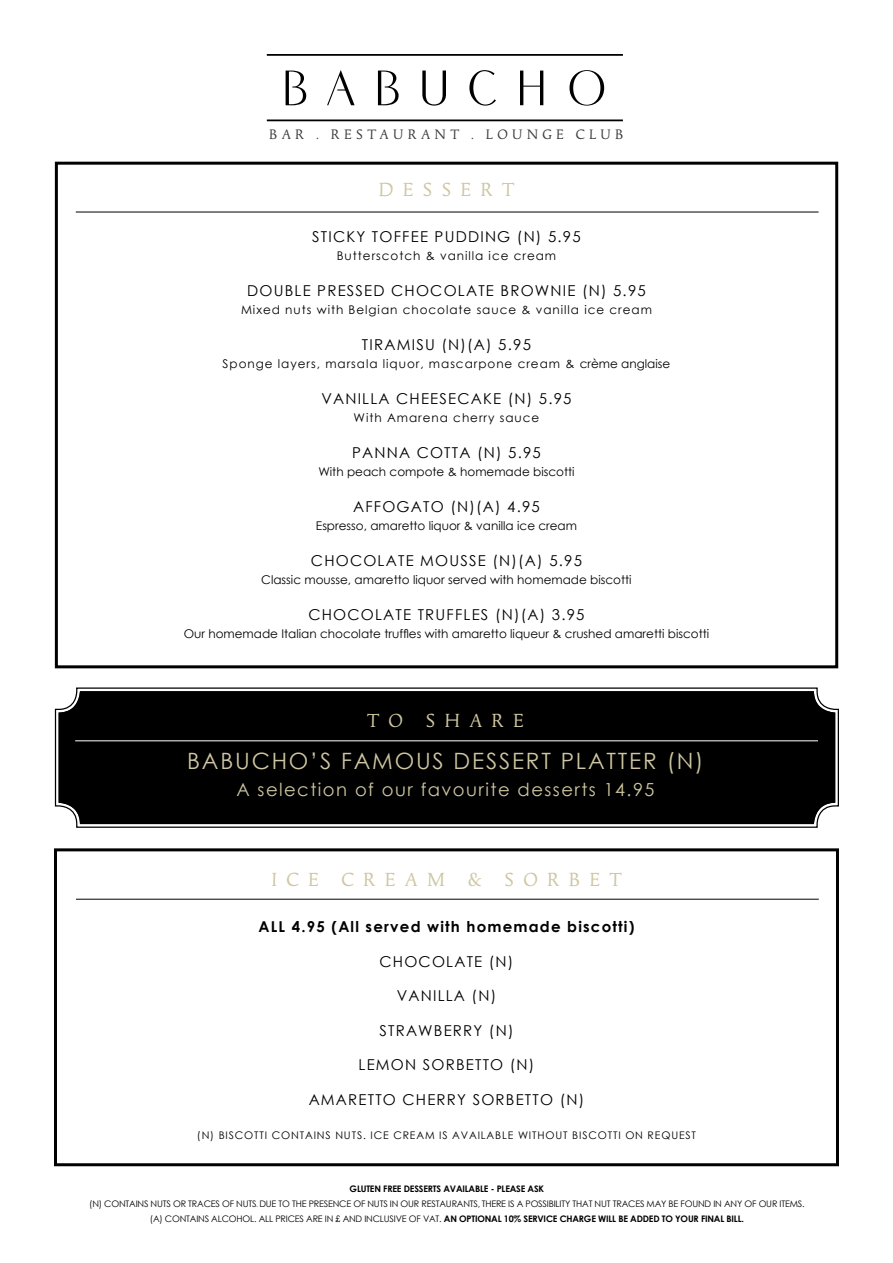
<style>
.page{position:relative;width:893px;height:1263px;background:#fff}
.page>*{position:absolute;margin:0;border:0;box-sizing:border-box;transform-origin:0 0}
.t1{font:22.5px "Century Gothic";letter-spacing:.08em;color:#cec7a1}
.t2{font:22.5px "Tallys";letter-spacing:.415em;color:#cec7a1}
.t3{font:18px "Century Gothic";letter-spacing:.08em;color:#cec7a1}
.t4{font:16.2px "Tallys";letter-spacing:.27em;color:#3c3c3b}
.t5{font:15px "Century Gothic";letter-spacing:.08em;color:#000}
.t6{font:700 15px "Century Gothic";letter-spacing:.08em;color:#000}
.t7{font:12px "Century Gothic";color:#000}
.t8{font:12px "Century Gothic";letter-spacing:.08em;color:#000}
.t9{font:10.5px "Century Gothic";letter-spacing:.08em;color:#000}
.t10{font:9px/15px "Century Gothic";letter-spacing:-.02em;color:#000;text-align:center}
.s1{font-weight:700}
.s2{font-family:"Tallys"}
</style>
<div class="page">
<svg style="left:286px;top:71px;width:20px;height:34px"></svg>
<svg style="left:327px;top:70px;width:28px;height:35px"></svg>
<svg style="left:378px;top:71px;width:21px;height:34px"></svg>
<svg style="left:422px;top:71px;width:24px;height:35px"></svg>
<svg style="left:469px;top:70px;width:27px;height:36px"></svg>
<svg style="left:520px;top:71px;width:23px;height:34px"></svg>
<svg style="left:569px;top:70px;width:35px;height:36px"></svg>
<hr style="left:267px;top:119px;width:356px;height:2px;background:#000">
<hr style="left:267px;top:54px;width:356px;height:2px;background:#000">
<div style="left:55px;top:162px;width:783px;height:506px;border:3px solid #000"></div>
<div style="left:54px;top:848px;width:785px;height:318px;border:3px solid #000"></div>
<svg style="left:54px;top:687px;width:785px;height:141px;background:#131313"></svg>
<div style="left:59px;top:691px;width:776px;height:133px;border:4px solid #000;border-radius:21px"></div>
<hr style="left:76px;top:212px;width:743px;height:1px;background:#000">
<hr style="left:75px;top:740px;width:743px;height:1px;background:#fff">
<hr style="left:76px;top:899px;width:743px;height:1px;background:#000">
<h3 class="t4" style="left:269px;top:126px;width:356px">BAR . RESTAURANT . LOUNGE CLUB</h3>
<h1 class="t2" style="left:379px;top:178px;width:137px">DESSERT</h1>
<h3 class="t5" style="left:312px;top:226px;width:270px">STICKY TOFFEE PUDDING (N) 5.95</h3>
<h3 class="t8" style="left:337px;top:247px;width:221px">Butterscotch &amp; vanilla ice cream</h3>
<h3 class="t5" style="left:247px;top:280px;width:400px">DOUBLE PRESSED CHOCOLATE BROWNIE (N) 5.95</h3>
<h3 class="t8" style="left:241px;top:301px;width:412px">Mixed nuts with Belgian chocolate sauce &amp; vanilla ice cream</h3>
<h3 class="t5" style="left:362px;top:334px;width:170px">TIRAMISU (N)(A) 5.95</h3>
<h3 class="t8" style="left:223px;top:355px;width:449px">Sponge layers, marsala liquor, mascarpone cream &amp; crème anglaise</h3>
<h3 class="t5" style="left:321px;top:388px;width:252px">VANILLA CHEESECAKE (N) 5.95</h3>
<h3 class="t8" style="left:354px;top:409px;width:187px">With Amarena cherry sauce</h3>
<h3 class="t5" style="left:352px;top:442px;width:190px">PANNA COTTA (N) 5.95</h3>
<h3 class="t7" style="left:318px;top:463px;width:258px">With peach compote &amp; homemade biscotti</h3>
<h3 class="t5" style="left:353px;top:496px;width:188px">AFFOGATO (N)(A) 4.95</h3>
<h3 class="t7" style="left:316px;top:517px;width:263px">Espresso, amaretto liquor &amp; vanilla ice cream</h3>
<h3 class="t5" style="left:311px;top:550px;width:273px">CHOCOLATE MOUSSE (N)(A) 5.95</h3>
<h3 class="t7" style="left:261px;top:571px;width:372px">Classic mousse, amaretto liquor served with homemade biscotti</h3>
<h3 class="t5" style="left:308px;top:604px;width:278px">CHOCOLATE TRUFFLES (N)(A) 3.95</h3>
<h3 class="t7" style="left:184px;top:625px;width:527px">Our homemade Italian chocolate truffles with amaretto liqueur &amp; crushed amaretti biscotti</h3>
<h1 class="t2" style="left:367px;top:709px;width:158px">TO SHARE</h1>
<h1 class="t1" style="left:187px;top:745px;width:518px">BABUCHO’S FAMOUS DESSERT PLATTER (N)</h1>
<h2 class="t3" style="left:236px;top:777px;width:419px">A selection of our favourite desserts 14.95</h2>
<h1 class="t2" style="left:271px;top:868px;width:352px">ICE CREAM &amp; SORBET</h1>
<h3 class="t6" style="left:259px;top:915px;width:377px">ALL 4.95 (All served with homemade biscotti)</h3>
<h3 class="t5" style="left:380px;top:951px;width:135px">CHOCOLATE (N)</h3>
<h3 class="t5" style="left:397px;top:985px;width:101px">VANILLA (N)</h3>
<h3 class="t5" style="left:379px;top:1020px;width:136px">STRAWBERRY (N)</h3>
<h3 class="t5" style="left:359px;top:1054px;width:177px">LEMON SORBETTO (N)</h3>
<h3 class="t5" style="left:309px;top:1089px;width:277px">AMARETTO CHERRY SORBETTO (N)</h3>
<p class="t9" style="left:197px;top:1128px;width:501px">(N) BISCOTTI CONTAINS NUTS. ICE CREAM IS AVAILABLE WITHOUT BISCOTTI ON REQUEST</p>
<p class="t10" style="left:89px;top:1181px;width:717px"><span class="s1">GLUTEN FREE DESSERTS AVAILABLE - PLEASE ASK<br></span>(N) CONTAINS NUTS OR TRACES OF NUTS<span class="s2">.</span> DUE TO THE PRESENCE OF NUTS IN OUR RESTAURANTS, THERE IS A POSSIBILITY THAT NUT TRACES MAY BE FOUND IN ANY OF OUR ITEMS. (A) CONTAINS ALCOHOL. ALL PRICES ARE IN £ AND INCLUSIVE OF VAT. <span class="s1">AN OPTIONAL 10% SERVICE CHARGE WILL BE ADDED TO YOUR FINAL BILL.</span></p>
</div>
